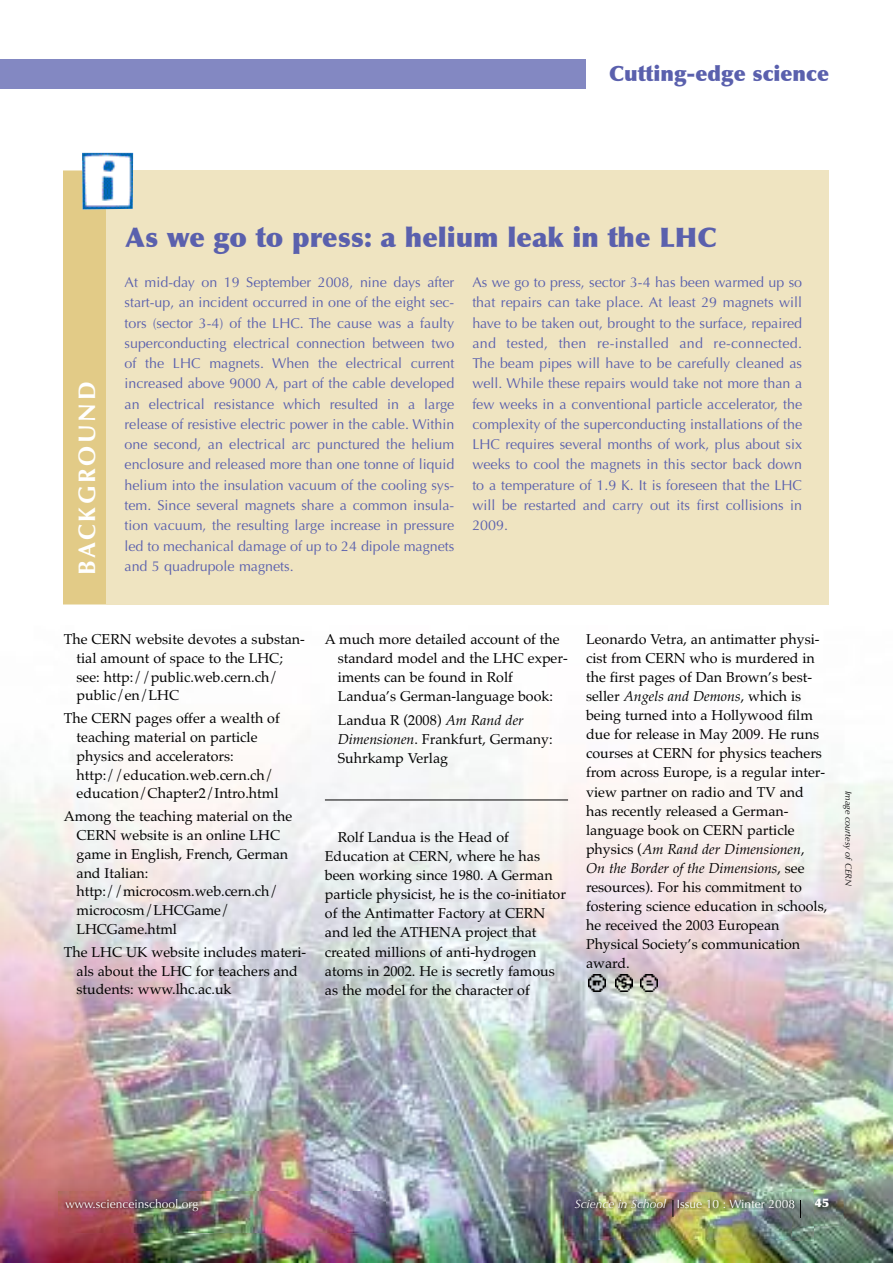
<style>
.page{position:relative;width:893px;height:1263px;background:#fff}
.page>*{position:absolute;margin:0;border:0;box-sizing:border-box;transform-origin:0 0}
.t1{font:900 27px "Optima";color:#5a60ad}
.t2{font:700 24px "Optima";letter-spacing:.11em;color:#fff}
.t3{font:900 21px "Optima";color:#5a60ad}
.t4{font:14.25px/19px "Palatino";color:#000}
.t5{font:14.25px/20.2px "Optima";color:#5a60ad;text-align:justify}
.t6{font:12px "Optima";color:#fff}
.t7{font:900 12px "Optima";color:#fff}
.t8{font:italic 9px "Optima";color:#000}
.s1{font-style:italic}
</style>
<div class="page">
<img style="left:0;top:744px;width:893px;height:519px">
<img style="left:588px;top:974px;width:17px;height:17px">
<img style="left:615px;top:974px;width:17px;height:17px">
<img style="left:641px;top:974px;width:17px;height:17px">
<div style="left:0;top:60px;width:586px;height:29px;background:#8388c2"></div>
<img style="left:58px;top:1192px;width:327px;height:40px">
<img style="left:564px;top:1192px;width:229px;height:48px">
<img style="left:793px;top:1226px;width:20px;height:14px">
<svg style="left:673px;top:1200px;width:1px;height:17px"></svg>
<hr style="left:325px;top:800px;width:243px;height:1px;background:#000">
<div style="left:64px;top:170px;width:765px;height:435px;background:#efe4c1"></div>
<div style="left:64px;top:171px;width:42px;height:433px;background:#e2cb87"></div>
<img style="left:82px;top:153px;width:51px;height:57px">
<img style="left:793px;top:1190px;width:51px;height:36px">
<svg style="left:800px;top:1200px;width:1px;height:17px"></svg>
<h3 class="t3" style="left:609px;top:61px;width:222px">Cutting-edge science</h3>
<h2 class="t2" style="left:73px;top:575px;width:195px;rotate:-90deg">BACKGROUND</h2>
<h1 class="t1" style="left:126px;top:221px;width:593px">As we go to press: a helium leak in the LHC</h1>
<p class="t5" style="left:125px;top:272px;width:331px">At mid-day on 19 September 2008, nine days after start-up, an incident occurred in one of the eight sec&shy;tors (sector 3-4) of the LHC. The cause was a faulty superconducting electrical connection between two of the LHC magnets. When the electrical current increased above 9000 A, part of the cable developed an electrical resistance which resulted in a large release of resistive electric power in the cable. Within one second, an electrical arc punctured the helium enclosure and released more than one tonne of liquid helium into the insulation vacuum of the cooling sys&shy;tem. Since several magnets share a common insula&shy;tion vacuum, the resulting large increase in pressure led to mechanical damage of up to 24 dipole magnets and 5 quadrupole magnets.</p>
<p class="t5" style="left:472px;top:272px;width:331px">As we go to press, sector 3-4 has been warmed up so that repairs can take place. At least 29 magnets will have to be taken out, brought to the surface, repaired and tested, then re-installed and re-connected.<br>The beam pipes will have to be carefully cleaned as well. While these repairs would take not more than a few weeks in a conventional particle accelerator, the complexity of the superconducting installations of the LHC requires several months of work, plus about six weeks to cool the magnets in this sector back down to a temperature of 1.9 K. It is foreseen that the LHC will be restarted and carry out its first collisions in 2009.</p>
<p class="t4" style="left:77px;top:630px;width:230px;text-indent:-13px">The CERN website devotes a substan&shy;tial amount of space to the LHC; see: http://public.web.cern.ch/ public/en/LHC</p>
<p class="t4" style="left:77px;top:709px;width:205px;text-indent:-13px">The CERN pages offer a wealth of teaching material on particle physics and accelerators: http://education.web.cern.ch/ education/Chapter2/Intro.html</p>
<p class="t4" style="left:77px;top:807px;width:217px;text-indent:-13px">Among the teaching material on the<br>CERN website is an online LHC game in English, French, German and Italian: http://microcosm.web.cern.ch/ microcosm/LHCGame/<br>LHCGame.html</p>
<p class="t4" style="left:77px;top:942px;width:231px;text-indent:-13px">The LHC UK website includes materi&shy;als about the LHC for teachers and students: www.lhc.ac.uk</p>
<p class="t4" style="left:338px;top:630px;width:232px;text-indent:-13px">A much more detailed account of the standard model and the LHC exper&shy;iments can be found in Rolf<br>Landua’s German-language book:</p>
<p class="t4" style="left:338px;top:710px;width:217px">Landua R (2008) <span class="s1">Am Rand der<br>Dimensionen</span>. Frankfurt, Germany:<br>Suhrkamp Verlag</p>
<p class="t4" style="left:325px;top:828px;width:243px;text-indent:13px">Rolf Landua is the Head of Education at CERN, where he has been working since 1980. A German particle physicist, he is the co-initiator of the Antimatter Factory at CERN and led the ATHENA project that created millions of anti-hydrogen atoms in 2002. He is secretly famous as the model for the character of</p>
<p class="t4" style="left:586px;top:630px;width:243px">Leonardo Vetra, an antimatter physi&shy;cist from CERN who is murdered in the first pages of Dan Brown’s best&shy;seller <span class="s1">Angels and Demons</span>, which is being turned into a Hollywood film due for release in May 2009. He runs courses at CERN for physics teachers from across Europe, is a regular inter&shy;view partner on radio and TV and has recently released a German&shy;language book on CERN particle physics (<span class="s1">Am Rand der Dimensionen</span>,<br><span class="s1">On the Border of the Dimensions</span>, see resources). For his commitment to fostering science education in schools, he received the 2003 European<br>Physical Society’s communication award.</p>
<p class="t8" style="left:854px;top:791px;width:96px;rotate:90deg">Image courtesy of CERN</p>
<p class="t6" style="left:65px;top:1196px;width:134px">www.scienceinschool.org</p>
<p class="t6" style="left:575px;top:1197px;width:222px"><span class="s1">Science in School</span> Issue 10 : Winter 2008</p>
<p class="t7" style="left:815px;top:1195px;width:16px">45</p>
</div>
